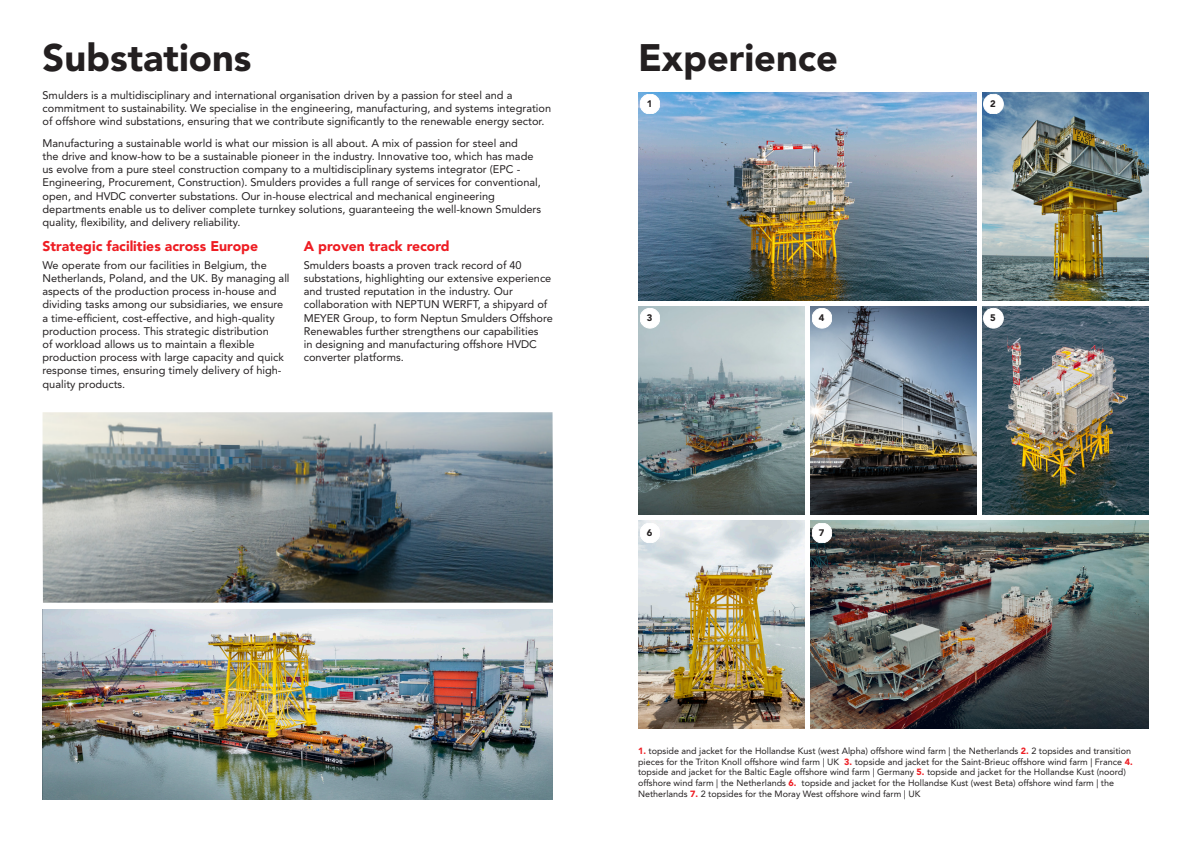
<style>
.page{position:relative;width:1191px;height:842px;background:#fff}
.page>*{position:absolute;margin:0;border:0;box-sizing:border-box;transform-origin:0 0}
.Titel_zwart{font:900 38px "Avenir LT Std";color:#231f20}
._03_Heading_3{font:900 14px "Avenir LT Std";color:#ee1d23}
.Body{font:11px/13.2px "Avenir LT Std";color:#231f20}
.t1{font:900 9.5px "Avenir LT Std";color:#231f20}
.Body-2{font:9px/10.8px "Avenir LT Std";color:#231f20}
.s1{font-weight:900;color:#ee1d23}
</style>
<div class="page">
<img style="left:43px;top:412px;width:510px;height:191px">
<img style="left:43px;top:609px;width:510px;height:190px">
<img style="left:638px;top:521px;width:166px;height:208px">
<img style="left:638px;top:92px;width:338px;height:208px">
<img style="left:638px;top:306px;width:166px;height:208px">
<img style="left:810px;top:306px;width:166px;height:208px">
<img style="left:982px;top:306px;width:166px;height:208px">
<img style="left:982px;top:92px;width:166px;height:208px">
<img style="left:810px;top:521px;width:338px;height:208px">
<div style="left:640px;top:94px;width:20px;height:20px;background:#fff;border-radius:50%"></div>
<div style="left:640px;top:94px;width:20px;height:20px;border:1px solid #fff;border-radius:50%"></div>
<div style="left:812px;top:308px;width:20px;height:20px;background:#fff;border-radius:50%"></div>
<div style="left:812px;top:308px;width:20px;height:20px;border:1px solid #fff;border-radius:50%"></div>
<div style="left:640px;top:308px;width:20px;height:20px;background:#fff;border-radius:50%"></div>
<div style="left:640px;top:308px;width:20px;height:20px;border:1px solid #fff;border-radius:50%"></div>
<div style="left:983px;top:94px;width:20px;height:20px;background:#fff;border-radius:50%"></div>
<div style="left:983px;top:94px;width:20px;height:20px;border:1px solid #fff;border-radius:50%"></div>
<div style="left:983px;top:308px;width:20px;height:20px;background:#fff;border-radius:50%"></div>
<div style="left:983px;top:308px;width:20px;height:20px;border:1px solid #fff;border-radius:50%"></div>
<div style="left:640px;top:523px;width:20px;height:20px;background:#fff;border-radius:50%"></div>
<div style="left:640px;top:523px;width:20px;height:20px;border:1px solid #fff;border-radius:50%"></div>
<div style="left:812px;top:523px;width:20px;height:20px;background:#fff;border-radius:50%"></div>
<div style="left:812px;top:523px;width:20px;height:20px;border:1px solid #fff;border-radius:50%"></div>
<p class="Titel_zwart" style="left:43px;top:35px;width:210px">Substations</p>
<p class="Body" style="left:43px;top:88px;width:510px">Smulders is a multidisciplinary and international organisation driven by a passion for steel and a commitment to sustainability. We specialise in the engineering, manufacturing, and systems integration of offshore wind substations, ensuring that we contribute significantly to the renewable energy sector.</p>
<p class="Body" style="left:43px;top:136px;width:500px">Manufacturing a sustainable world is what our mission is all about. A mix of passion for steel and<br>the drive and know-how to be a sustainable pioneer in the industry. Innovative too, which has made us evolve from a pure steel construction company to a multidisciplinary systems integrator (EPC - Engineering, Procurement, Construction). Smulders provides a full range of services for conventional, open, and HVDC converter substations. Our in-house electrical and mechanical engineering departments enable us to deliver complete turnkey solutions, guaranteeing the well-known Smulders quality, flexibility, and delivery reliability.</p>
<p class="_03_Heading_3" style="left:43px;top:238px;width:217px">Strategic facilities across Europe</p>
<p class="Body" style="left:43px;top:258px;width:248px">We operate from our facilities in Belgium, the Netherlands, Poland, and the UK. By managing all aspects of the production process in-house and dividing tasks among our subsidiaries, we ensure a time-efficient, cost-effective, and high-quality production process. This strategic distribution<br>of workload allows us to maintain a flexible production process with large capacity and quick response times, ensuring timely delivery of high&shy;quality products.</p>
<p class="_03_Heading_3" style="left:304px;top:238px;width:147px">A proven track record</p>
<p class="Body" style="left:304px;top:258px;width:251px">Smulders boasts a proven track record of 40 substations, highlighting our extensive experience and trusted reputation in the industry. Our collaboration with NEPTUN WERFT, a shipyard of MEYER Group, to form Neptun Smulders Offshore Renewables further strengthens our capabilities<br>in designing and manufacturing offshore HVDC converter platforms.</p>
<p class="Titel_zwart" style="left:638px;top:35px;width:201px">Experience</p>
<p class="t1" style="left:647px;top:98px;width:7px">1</p>
<p class="t1" style="left:647px;top:312px;width:7px">3</p>
<p class="t1" style="left:819px;top:312px;width:7px">4</p>
<p class="t1" style="left:647px;top:527px;width:7px">6</p>
<p class="t1" style="left:819px;top:527px;width:7px">7</p>
<p class="t1" style="left:990px;top:98px;width:7px">2</p>
<p class="t1" style="left:990px;top:312px;width:7px">5</p>
<p class="Body-2" style="left:638px;top:745px;width:496px"><span class="s1">1.</span> topside and jacket for the Hollandse Kust (west Alpha) offshore wind farm | the Netherlands <span class="s1">2.</span> 2 topsides and transition pieces for the Triton Knoll offshore wind farm | UK <span class="s1">3.</span> topside and jacket for the Saint-Brieuc offshore wind farm | France <span class="s1">4. </span>topside and jacket for the Baltic Eagle offshore wind farm | Germany <span class="s1">5.</span> topside and jacket for the Hollandse Kust (noord) offshore wind farm | the Netherlands <span class="s1">6.</span> topside and jacket for the Hollandse Kust (west Beta) offshore wind farm | the Netherlands <span class="s1">7.</span> 2 topsides for the Moray West offshore wind farm | UK</p>
</div>
